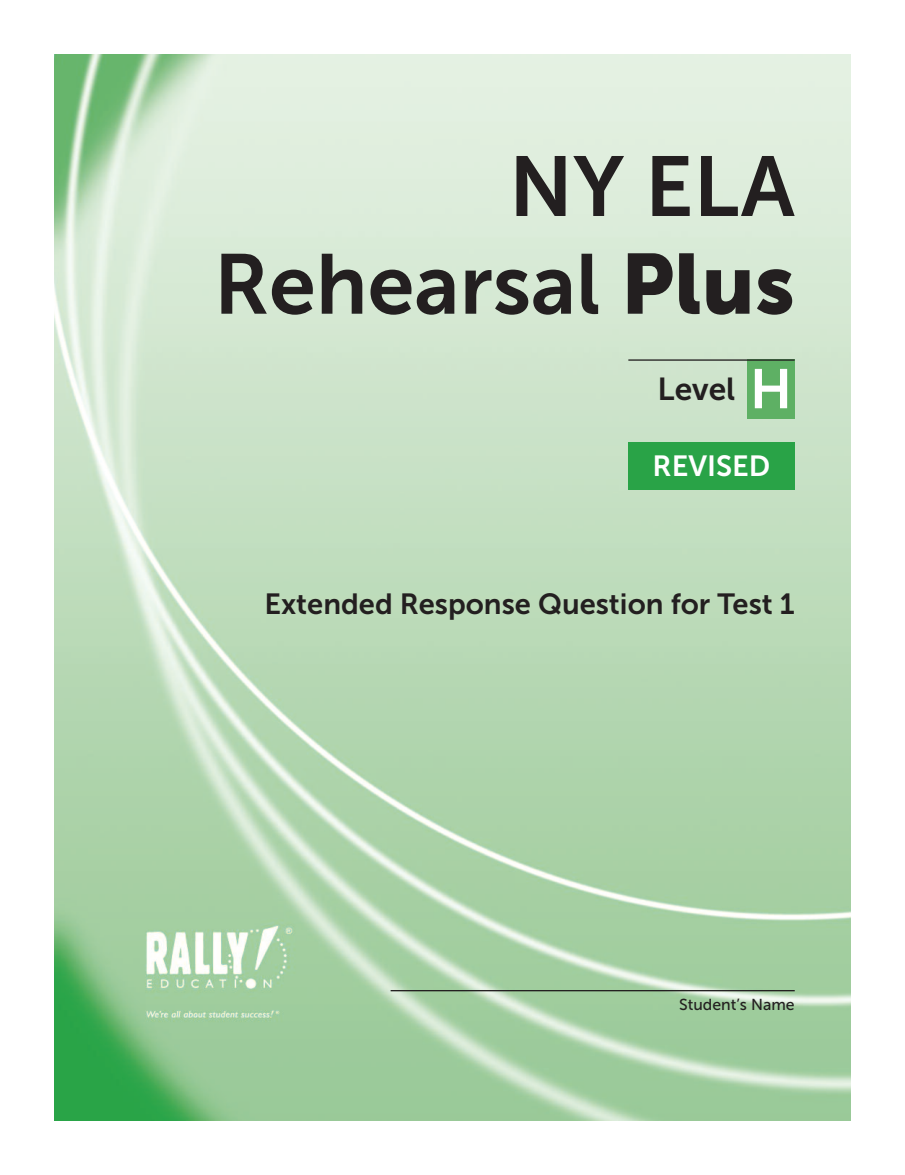
<style>
.page{position:relative;width:905px;height:1175px;background:#fff}
.page>*{position:absolute;margin:0;border:0;box-sizing:border-box;transform-origin:0 0}
.t1{font:84.45px/97.6px "Museo Sans 700";color:#231f20;text-align:right}
.t2{font:31.65px "Museo Sans 700";color:#231f20}
.t3{font:29.1px "Museo Sans 700";color:#231f20}
.t4{font:29.1px "Museo Sans 700";color:#fff}
.t5{font:15.9px "Museo Sans 500";color:#231f20}
.s1{font-family:"Museo Sans 900"}
.s2{font-size:55.5px;color:#fff}
</style>
<div class="page">
<img style="left:54px;top:54px;width:796px;height:1067px">
<div style="left:747px;top:359px;width:47px;height:60px;background:#5eb064"></div>
<hr style="left:628px;top:359px;width:166px;height:2px;background:#231f20">
<hr style="left:390px;top:990px;width:404px;height:1px;background:#231f20">
<div style="left:628px;top:442px;width:166px;height:48px;background:#29a347"></div>
<h1 class="t1" style="left:214px;top:138px;width:582px">NY ELA<br>Rehearsal <span class="s1">Plus</span></h1>
<p class="t2" style="left:657px;top:370px;width:136px">Level <span class="s2">H</span></p>
<p class="t4" style="left:652px;top:449px;width:119px">REVISED</p>
<p class="t3" style="left:264px;top:587px;width:532px">Extended Response Question for Test 1</p>
<p class="t5" style="left:679px;top:995px;width:117px">Student’s Name</p>
</div>
